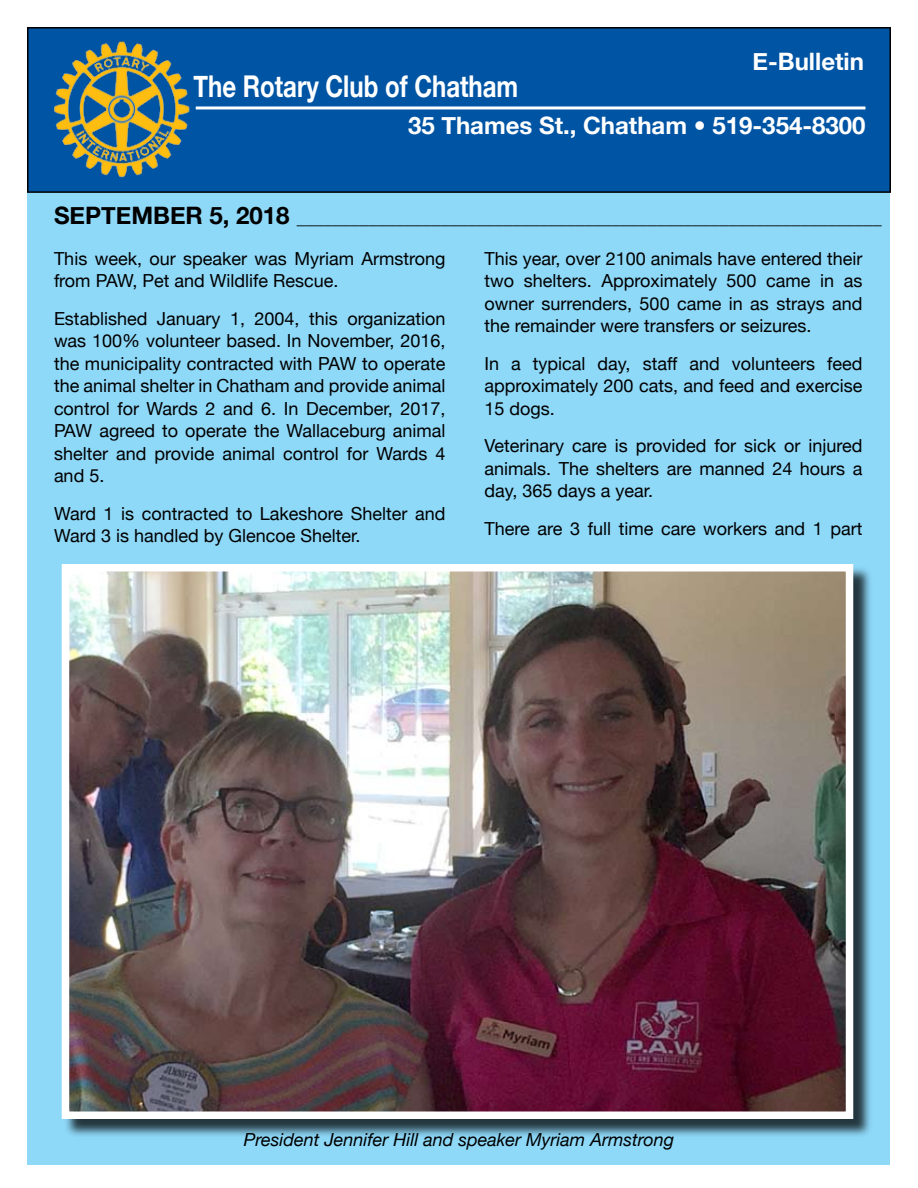
<style>
.page{position:relative;width:918px;height:1188px;background:#fff}
.page>*{position:absolute;margin:0;border:0;box-sizing:border-box;transform-origin:0 0}
.t1{font:700 30px "Helvetica Neue";color:#fff;scale:.8 1}
.t2{font:700 24px "Helvetica Neue";color:#fff}
.t3{font:18px/22.5px "Helvetica Neue";color:#000;text-align:justify}
.t4{font:700 18px "Helvetica Neue";color:#000}
.t5{font:italic 18px "Helvetica Neue";color:#000}
.s1{font-size:24px}
</style>
<div class="page">
<div style="left:27px;top:190px;width:863px;height:976px;background:#8ed8f8"></div>
<div style="left:28px;top:28px;width:862px;height:164px;background:#0054a4"></div>
<div style="left:27px;top:27px;width:864px;height:166px;border:2px solid #000"></div>
<img style="left:54px;top:41px;width:136px;height:137px">
<hr style="left:196px;top:106px;width:669px;height:3px;background:#fff">
<div style="left:63px;top:565px;width:810px;height:575px;background:#000;opacity:.75"></div>
<img style="left:71px;top:573px;width:773px;height:537px">
<div style="left:62px;top:564px;width:791px;height:555px;border:8px solid #fff"></div>
<h2 class="t2" style="left:753px;top:46px;width:113px">E-Bulletin</h2>
<h1 class="t1" style="left:193px;top:68px;width:408px">The Rotary Club of Chatham</h1>
<h2 class="t2" style="left:408px;top:111px;width:459px">35 Thames St., Chatham • 519-354-8300</h2>
<p class="t4" style="left:54px;top:207px;width:829px"><span class="s1">September 5, 2018</span> _________________________________________________________________</p>
<p class="t3" style="left:54px;top:247px;width:393px">This week, our speaker was Myriam Armstrong from PAW, Pet and Wildlife Rescue.</p>
<p class="t3" style="left:54px;top:307px;width:393px">Established January 1, 2004, this organization was 100% volunteer based. In November, 2016, the municipality contracted with PAW to operate the animal shelter in Chatham and provide animal control for Wards 2 and 6. In December, 2017, PAW agreed to operate the Wallaceburg animal shelter and provide animal control for Wards 4 and 5.</p>
<p class="t3" style="left:54px;top:502px;width:393px">Ward 1 is contracted to Lakeshore Shelter and<br>Ward 3 is handled by Glencoe Shelter.</p>
<p class="t3" style="left:484px;top:247px;width:379px">This year, over 2100 animals have entered their two shelters. Approximately 500 came in as owner surrenders, 500 came in as strays and the remainder were transfers or seizures.</p>
<p class="t3" style="left:484px;top:352px;width:380px">In a typical day, staff and volunteers feed approximately 200 cats, and feed and exercise 15 dogs.</p>
<p class="t3" style="left:484px;top:434px;width:380px">Veterinary care is provided for sick or injured animals. The shelters are manned 24 hours a day, 365 days a year.</p>
<p class="t3" style="left:484px;top:517px;width:380px">There are 3 full time care workers and 1 part</p>
<p class="t5" style="left:244px;top:1129px;width:432px">President Jennifer Hill and speaker Myriam Armstrong</p>
</div>
